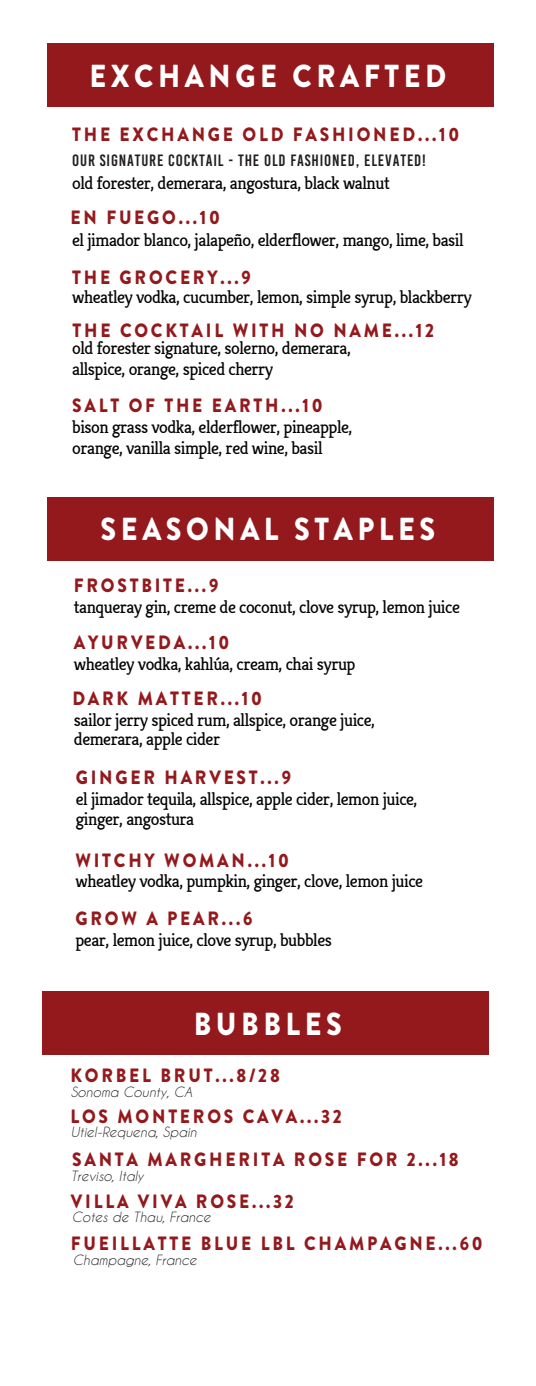
<style>
.page{position:relative;width:536px;height:1386px;background:#fff}
.page>*{position:absolute;margin:0;border:0;box-sizing:border-box;transform-origin:0 0}
.t1{font:900 31.85px "Brandon Grotesque";letter-spacing:.16em;color:#fff;scale:.9 1}
.t2{font:900 19.25px "Brandon Grotesque";letter-spacing:.16em;color:#93191c;scale:.9 1}
.t3{font:300 17.68px/20.7px "Kreon";letter-spacing:-.03em;color:#040503}
.t4{font:16.28px "Bebas Kai";letter-spacing:.05em;color:#231f20}
.t5{font:italic 13.3px "Caviar Dreams";color:#231f20}
</style>
<div class="page">
<div style="left:47px;top:43px;width:446px;height:64px;background:#93191c"></div>
<div style="left:47px;top:497px;width:446px;height:63px;background:#93191c"></div>
<div style="left:42px;top:991px;width:447px;height:64px;background:#93191c"></div>
<h1 class="t1" style="left:89px;top:53px;width:398px">EXCHANGE CRAFTED</h1>
<p class="t2" style="left:72px;top:120px;width:431px">THE EXCHANGE OLD FASHIONED...10</p>
<p class="t3" style="left:72px;top:171px;width:319px">old forester, demerara, angostura, black walnut</p>
<p class="t4" style="left:72px;top:152px;width:355px">OUR SIGNATURE COCKTAIL - THE OLD FASHIONED, ELEVATED!</p>
<p class="t2" style="left:71px;top:203px;width:167px">EN FUEGO...10</p>
<p class="t3" style="left:72px;top:228px;width:393px">el jimador blanco, jalapeño, elderflower, mango, lime, basil</p>
<p class="t2" style="left:72px;top:264px;width:200px">THE GROCERY...9</p>
<p class="t3" style="left:72px;top:285px;width:401px">wheatley vodka, cucumber, lemon, simple syrup, blackberry</p>
<p class="t2" style="left:73px;top:317px;width:403px">THE COCKTAIL WITH NO NAME...12</p>
<p class="t3" style="left:72px;top:336px;width:280px">old forester signature, solerno, demerara, allspice, orange, spiced cherry</p>
<p class="t2" style="left:72px;top:392px;width:279px">SALT OF THE EARTH...10</p>
<p class="t3" style="left:72px;top:415px;width:281px">bison grass vodka, elderflower, pineapple, orange, vanilla simple, red wine, basil</p>
<h1 class="t1" style="left:101px;top:507px;width:373px">SEASONAL STAPLES</h1>
<p class="t2" style="left:74px;top:572px;width:162px">FROSTBITE...9</p>
<p class="t3" style="left:74px;top:595px;width:387px">tanqueray gin, creme de coconut, clove syrup, lemon juice</p>
<p class="t2" style="left:74px;top:629px;width:174px">AYURVEDA...10</p>
<p class="t3" style="left:74px;top:652px;width:283px">wheatley vodka, kahlúa, cream, chai syrup</p>
<p class="t2" style="left:72px;top:685px;width:212px">DARK MATTER...10</p>
<p class="t3" style="left:74px;top:709px;width:302px;line-height:19.4px">sailor jerry spiced rum, allspice, orange juice, demerara, apple cider</p>
<p class="t2" style="left:76px;top:764px;width:240px">GINGER HARVEST...9</p>
<p class="t3" style="left:76px;top:788px;width:343px;line-height:19.4px">el jimador tequila, allspice, apple cider, lemon juice, ginger, angostura</p>
<p class="t2" style="left:75px;top:846px;width:238px">WITCHY WOMAN...10</p>
<p class="t3" style="left:75px;top:869px;width:349px">wheatley vodka, pumpkin, ginger, clove, lemon juice</p>
<p class="t2" style="left:75px;top:905px;width:198px">GROW A PEAR...6</p>
<p class="t3" style="left:75px;top:928px;width:258px">pear, lemon juice, clove syrup, bubbles</p>
<h1 class="t1" style="left:194px;top:1001px;width:166px">BUBBLES</h1>
<p class="t2" style="left:70px;top:1062px;width:234px">KORBEL BRUT...8/28</p>
<p class="t5" style="left:71px;top:1084px;width:123px">Sonoma County, CA</p>
<p class="t2" style="left:70px;top:1102px;width:303px">LOS MONTEROS CAVA...32</p>
<p class="t5" style="left:71px;top:1125px;width:127px">Utiel-Requena, Spain</p>
<p class="t2" style="left:72px;top:1146px;width:431px">SANTA MARGHERITA ROSE FOR 2...18</p>
<p class="t5" style="left:71px;top:1168px;width:74px">Treviso, Italy</p>
<p class="t2" style="left:71px;top:1188px;width:249px">VILLA VIVA ROSE...32</p>
<p class="t5" style="left:72px;top:1209px;width:140px">Cotes de Thau, France</p>
<p class="t2" style="left:71px;top:1229px;width:459px">FUEILLATTE BLUE LBL CHAMPAGNE...60</p>
<p class="t5" style="left:73px;top:1252px;width:125px">Champagne, France</p>
</div>
